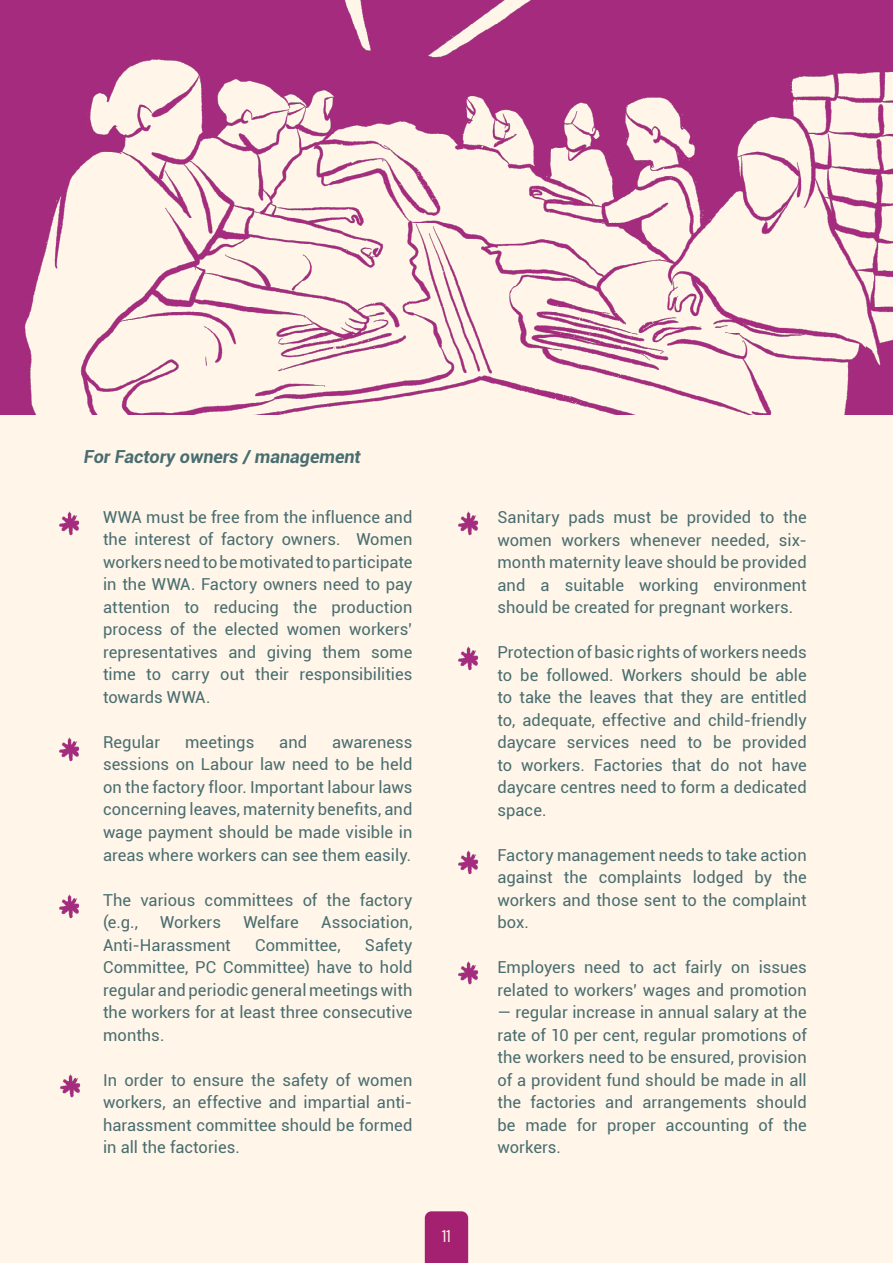
<style>
.page{position:relative;width:893px;height:1263px;background:#fff5e8}
.page>*{position:absolute;margin:0;border:0;box-sizing:border-box;transform-origin:0 0}
.t1{font:italic 700 18px "Roboto";color:#496d70}
.t2{font:18px "Acumin Variable Concept";color:#fff5e8}
.t3{font:16.5px/22.5px "Roboto";letter-spacing:.005em;color:#496d70;text-align:justify}
</style>
<div class="page">
<div style="left:425px;top:1211px;width:43px;height:52px;background:#a32170"></div>
<img style="left:0;top:0;width:893px;height:415px">
<img style="left:59px;top:511px;width:21px;height:25px">
<img style="left:59px;top:737px;width:21px;height:25px">
<img style="left:59px;top:894px;width:21px;height:25px">
<img style="left:60px;top:1074px;width:21px;height:24px">
<img style="left:458px;top:961px;width:21px;height:24px">
<img style="left:458px;top:850px;width:21px;height:25px">
<img style="left:458px;top:646px;width:21px;height:25px">
<img style="left:458px;top:511px;width:21px;height:25px">
<p class="t1" style="left:84px;top:444px;width:278px">For Factory owners / management</p>
<p class="t3" style="left:103px;top:505px;width:311px">WWA must be free from the influence and the interest of factory owners. Women workers need to be motivated to participate in the WWA. Factory owners need to pay attention to reducing the production process of the elected women workers’ representatives and giving them some time to carry out their responsibilities towards WWA.</p>
<p class="t3" style="left:103px;top:730px;width:59px">Regular</p>
<p class="t3" style="left:185px;top:730px;width:71px">meetings</p>
<p class="t3" style="left:279px;top:730px;width:29px">and</p>
<p class="t3" style="left:103px;top:730px;width:311px;text-indent:229px">awareness sessions on Labour law need to be held on the factory floor. Important labour laws concerning leaves, maternity benefits, and wage payment should be made visible in areas where workers can see them easily.</p>
<p class="t3" style="left:103px;top:888px;width:311px">The various committees of the factory (e.g.,</p>
<p class="t3" style="left:160px;top:910px;width:62px">Workers</p>
<p class="t3" style="left:243px;top:910px;width:57px">Welfare</p>
<p class="t3" style="left:321px;top:910px;width:93px">Association,</p>
<p class="t3" style="left:103px;top:933px;width:129px">Anti-Harassment</p>
<p class="t3" style="left:255px;top:933px;width:87px">Committee,</p>
<p class="t3" style="left:103px;top:933px;width:311px;text-indent:262px">Safety Committee, PC Committee) have to hold regular and periodic general meetings with the workers for at least three consecutive months.</p>
<p class="t3" style="left:103px;top:1068px;width:311px">In order to ensure the safety of women workers, an effective and impartial anti&shy;harassment committee should be formed in all the factories.</p>
<p class="t2" style="left:442px;top:1223px;width:10px">11</p>
<p class="t3" style="left:497px;top:505px;width:311px">Sanitary pads must be provided to the women workers whenever needed, six&shy;month maternity leave should be provided and a suitable working environment should be created for pregnant workers.</p>
<p class="t3" style="left:497px;top:640px;width:311px">Protection of basic rights of workers needs to be followed. Workers should be able to take the leaves that they are entitled to, adequate, effective and child-friendly daycare services need to be provided to workers. Factories that do not have daycare centres need to form a dedicated space.</p>
<p class="t3" style="left:497px;top:843px;width:311px">Factory management needs to take action against the complaints lodged by the workers and those sent to the complaint box.</p>
<p class="t3" style="left:497px;top:955px;width:311px">Employers need to act fairly on issues related to workers’ wages and promotion</p>
<p class="t3" style="left:497px;top:1000px;width:311px">— regular increase in annual salary at the rate of 10 per cent, regular promotions of the workers need to be ensured, provision of a provident fund should be made in all the factories and arrangements should be made for proper accounting of the workers.</p>
</div>
